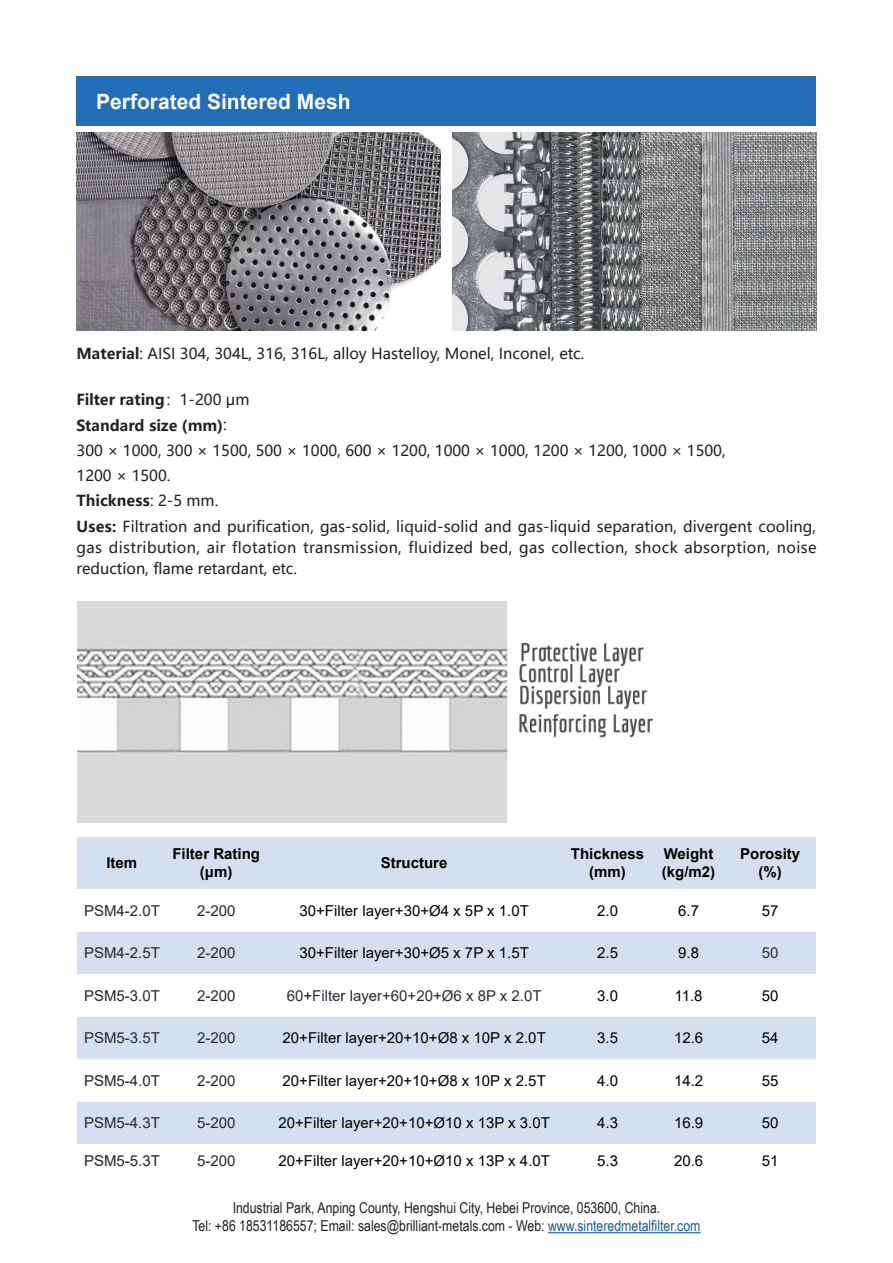
<style>
.page{position:relative;width:893px;height:1263px;background:#fff}
.page>*{position:absolute;margin:0;border:0;box-sizing:border-box;transform-origin:0 0}
.t1{font:700 21px "Arial";color:#fff}
.t2{font:15px/21px "Microsoft Ya Hei";color:#231f20;text-align:justify}
.t3{font:15px "Arial";color:#000}
.t4{font:15px/18px "Arial Narrow";color:#231f20;text-align:center}
.t5{font:700 15px/18px "Arial";color:#000;text-align:center}
.t6{font:700 15px "Microsoft Ya Hei";color:#231f20}
.t7{font:15px "Arial";color:#2a2b33}
.t8{font:15px "Arial";color:#27282d}
.t9{font:15px "Arial";color:#292b31}
.t10{font:15px "Arial";color:#28272f}
.t11{font:15px "Arial";color:#292c30}
.t12{font:15px "Arial";color:#272429}
.t13{font:15px "Arial";color:#2a282e}
.t14{font:15px "Arial";color:#25242c}
.t15{font:15px "Arial";color:#27292d}
.t16{font:15px "Arial";color:#27292e}
.t17{font:15px "Arial";color:#25272e}
.t18{font:15px "Arial";color:#282b2e}
.t19{font:15px "Arial";color:#24272b}
.t20{font:15px "Arial";color:#2a2d33}
.t21{font:15px "Arial";color:#242c2f}
.t22{font:15px "Arial";color:#2c2f34}
.s1{font-weight:700}
.s2{font-weight:400}
.s3{color:#1a1513}
.s4{color:#282f63}
.s5{color:#175d9e}
</style>
<div class="page">
<hr style="left:548px;top:1232px;width:153px;height:1px;background:#175d9e">
<img style="left:77px;top:132px;width:363px;height:198px">
<div style="left:77px;top:77px;width:739px;height:49px;background:#226db6"></div>
<img style="left:453px;top:132px;width:363px;height:198px">
<img style="left:78px;top:602px;width:576px;height:221px">
<div style="left:77px;top:837px;width:739px;height:52px;background:#d4e0ef"></div>
<svg style="left:77px;top:931px;width:739px;height:213px;fill:#d4e0ef"></svg>
<p class="t1" style="left:96px;top:87px;width:256px">Perforated Sintered Mesh</p>
<p class="t2" style="left:77px;top:343px;width:509px"><span class="s1">Material</span>: AISI 304, 304L, 316, 316L, alloy Hastelloy, Monel, Inconel, etc.</p>
<p class="t6" style="left:77px;top:389px;width:174px">Filter rating<span class="s2">：1-200 μm</span></p>
<p class="t6" style="left:77px;top:415px;width:152px">Standard size (mm)<span class="s2">:</span></p>
<p class="t2" style="left:77px;top:439px;width:651px">300 × 1000, 300 × 1500, 500 × 1000, 600 × 1200, 1000 × 1000, 1200 × 1200, 1000 × 1500,</p>
<p class="t2" style="left:77px;top:465px;width:95px">1200 × 1500.</p>
<p class="t6" style="left:77px;top:490px;width:143px">Thickness<span class="s2">: 2-5 mm.</span></p>
<p class="t2" style="left:77px;top:515px;width:742px"><span class="s1">Uses:</span> Filtration and purification, gas-solid, liquid-solid and gas-liquid separation, divergent cooling, gas distribution, air flotation transmission, fluidized bed, gas collection, shock absorption, noise reduction, flame retardant, etc.</p>
<p class="t5" style="left:106px;top:854px;width:32px">Item</p>
<p class="t5" style="left:172px;top:845px;width:89px">Filter Rating (μm)</p>
<p class="t5" style="left:381px;top:854px;width:68px">Structure</p>
<p class="t5" style="left:571px;top:845px;width:75px">Thickness (mm)</p>
<p class="t5" style="left:662px;top:845px;width:55px;text-align:left">Weight (kg/m2)</p>
<p class="t5" style="left:740px;top:845px;width:62px">Porosity</p>
<p class="t5" style="left:759px;top:863px;width:25px">(%)</p>
<p class="t8" style="left:84px;top:900px;width:77px">PSM4-2.0T</p>
<p class="t15" style="left:197px;top:900px;width:40px">2-200</p>
<p class="t3" style="left:299px;top:900px;width:231px">30+Filter layer+30+Ø4 x 5P x 1.0T</p>
<p class="t3" style="left:597px;top:900px;width:22px">2.0</p>
<p class="t3" style="left:678px;top:900px;width:22px">6.7</p>
<p class="t3" style="left:762px;top:900px;width:18px">57</p>
<p class="t9" style="left:84px;top:942px;width:77px">PSM4-2.5T</p>
<p class="t16" style="left:197px;top:942px;width:40px">2-200</p>
<p class="t3" style="left:299px;top:942px;width:231px">30+Filter layer+30+Ø5 x 7P x 1.5T</p>
<p class="t3" style="left:597px;top:942px;width:22px">2.5</p>
<p class="t3" style="left:678px;top:942px;width:22px">9.8</p>
<p class="t22" style="left:762px;top:942px;width:18px">50</p>
<p class="t10" style="left:84px;top:985px;width:77px">PSM5-3.0T</p>
<p class="t17" style="left:197px;top:985px;width:40px">2-200</p>
<p class="t7" style="left:287px;top:985px;width:256px">60<span class="s3">+</span>F<span class="s4">i</span>lte<span class="s3">r</span> layer+60+20+Ø6 x 8P x 2.0T</p>
<p class="t3" style="left:597px;top:985px;width:22px">3.0</p>
<p class="t3" style="left:674px;top:985px;width:30px">11.8</p>
<p class="t3" style="left:762px;top:985px;width:18px">50</p>
<p class="t11" style="left:84px;top:1027px;width:77px">PSM5-3.5T</p>
<p class="t18" style="left:197px;top:1027px;width:40px">2-200</p>
<p class="t3" style="left:283px;top:1027px;width:265px">20+Filter layer+20+10+Ø8 x 10P x 2.0T</p>
<p class="t3" style="left:597px;top:1027px;width:22px">3.5</p>
<p class="t3" style="left:674px;top:1027px;width:31px">12.6</p>
<p class="t3" style="left:762px;top:1027px;width:18px">54</p>
<p class="t12" style="left:84px;top:1070px;width:77px">PSM5-4.0T</p>
<p class="t19" style="left:197px;top:1070px;width:40px">2-200</p>
<p class="t3" style="left:283px;top:1070px;width:265px">20+Filter layer+20+10+Ø8 x 10P x 2.5T</p>
<p class="t3" style="left:597px;top:1070px;width:22px">4.0</p>
<p class="t3" style="left:674px;top:1070px;width:31px">14.2</p>
<p class="t3" style="left:762px;top:1070px;width:18px">55</p>
<p class="t13" style="left:84px;top:1113px;width:77px">PSM5-4.3T</p>
<p class="t20" style="left:197px;top:1113px;width:40px">5-200</p>
<p class="t3" style="left:278px;top:1113px;width:273px">20+Filter layer+20+10+Ø10 x 13P x 3.0T</p>
<p class="t3" style="left:597px;top:1113px;width:22px">4.3</p>
<p class="t3" style="left:674px;top:1113px;width:31px">16.9</p>
<p class="t3" style="left:762px;top:1113px;width:18px">50</p>
<p class="t14" style="left:84px;top:1150px;width:77px">PSM5-5.3T</p>
<p class="t21" style="left:197px;top:1150px;width:40px">5-200</p>
<p class="t3" style="left:278px;top:1150px;width:273px">20+Filter layer+20+10+Ø10 x 13P x 4.0T</p>
<p class="t3" style="left:597px;top:1150px;width:22px">5.3</p>
<p class="t3" style="left:674px;top:1150px;width:31px">20.6</p>
<p class="t3" style="left:762px;top:1150px;width:18px">51</p>
<p class="t4" style="left:192px;top:1198px;width:510px">Industrial Park, Anping County, Hengshui City, Hebei Province, 053600, China.<br>Tel: +86 18531186557; Email: sales@brilliant-metals.com - Web: <span class="s5">www.sinteredmetalfilter.com</span></p>
</div>
